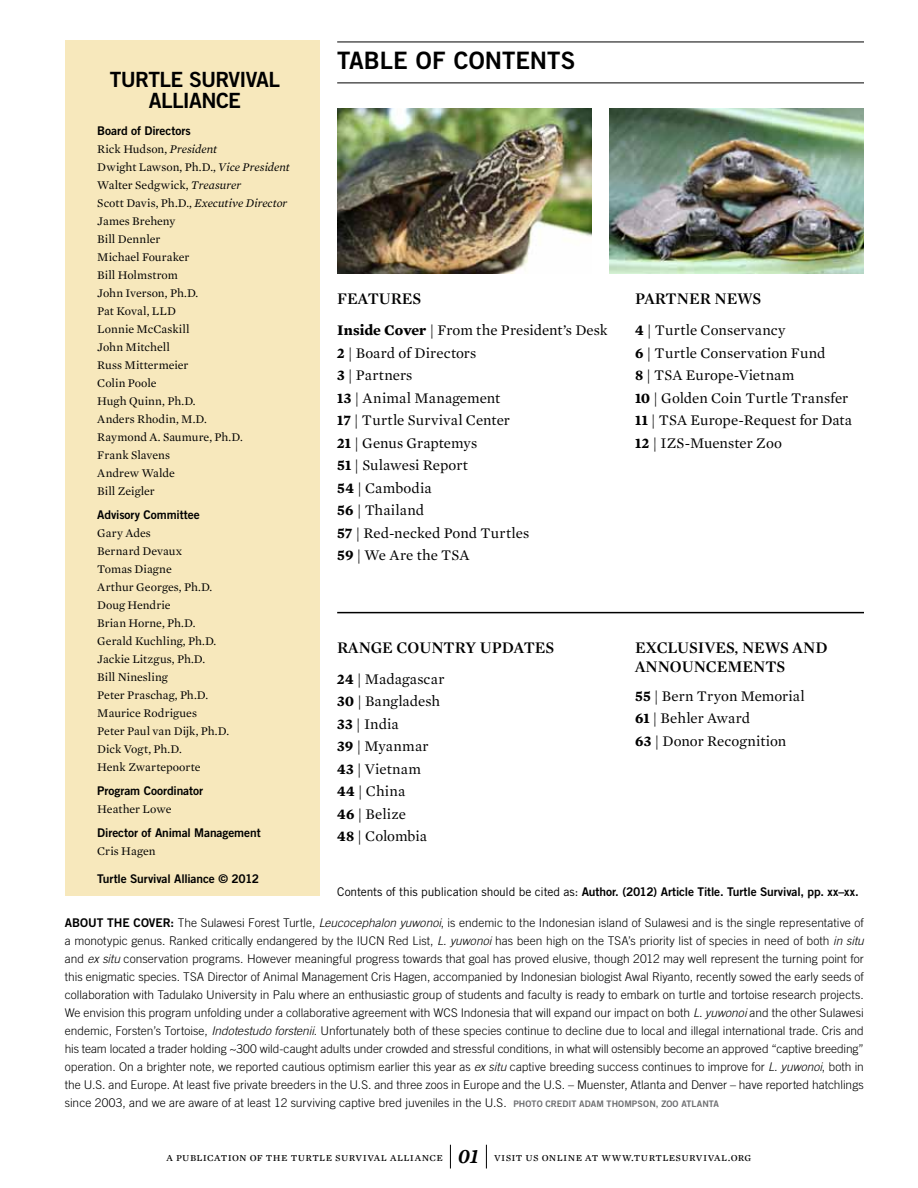
<style>
.page{position:relative;width:918px;height:1188px;background:#fff}
.page>*{position:absolute;margin:0;border:0;box-sizing:border-box;transform-origin:0 0}
.t1{font:24px "Trade Gothic LT Std Bd 2";color:#000}
.t2{font:21px/21px "Trade Gothic LT Std Bd 2";letter-spacing:-.035em;color:#000;text-align:center}
.t3{font:600 16.5px/19.8px "Mercury Display";color:#000}
.t4{font:15px/22.5px "Mercury Text G1 Roman";letter-spacing:.005em;color:#000}
.t5{font:300 12px/18px "Trade Gothic LT Std";color:#000;text-align:justify}
.t6{font:12px/18px "Mercury Text G1 Roman";color:#000}
.t7{font:12px/18px "Trade Gothic LT Std Bd 2";letter-spacing:-.01em;color:#000}
.t8{font:12px "Mercury Text G1 Roman SC";letter-spacing:.03em;color:#000}
.s1{font-family:"Trade Gothic LT Std Bd 2"}
.s2{font-family:"Mercury Text G1";font-style:italic}
.s3{font-family:"Mercury Text G1 Roman"}
.s4{font-family:"Mercury Text G1";font-weight:700}
.s5{font-family:"Trade Gothic LT Std"}
.s6{font-family:"Trade Gothic LT Std Bd 2";font-weight:400}
.s7{font-style:italic}
.s8{font-family:"Trade Gothic LT Std Bd 2";font-weight:400;font-size:9px;color:#6d6e71}
.s9{font-family:"Mercury Text G1";font-weight:600;font-style:italic;font-size:21px}
</style>
<div class="page">
<svg style="left:450px;top:1145px;width:1px;height:23px"></svg>
<svg style="left:486px;top:1145px;width:1px;height:23px"></svg>
<div style="left:65px;top:40px;width:254px;height:856px;background:#f7e8bc"></div>
<hr style="left:337px;top:42px;width:527px;height:1px;background:#000">
<hr style="left:337px;top:83px;width:527px;height:1px;background:#000">
<hr style="left:337px;top:612px;width:527px;height:1px;background:#000">
<img style="left:337px;top:108px;width:255px;height:165px">
<img style="left:610px;top:108px;width:254px;height:165px">
<p class="t2" style="left:110px;top:69px;width:172px">Tu rtle Su rvival<br>Alliance</p>
<p class="t6" style="left:97px;top:122px;width:194px"><span class="s1">Board of Directors<br></span>Rick Hudson, <span class="s2">President<br></span>Dwight Lawson, Ph.D., <span class="s2">Vice President<br></span>Walter Sedgwick, <span class="s2">Treasurer<br></span>Scott Davis, Ph.D., <span class="s2">Executive Director<br></span>James Breheny<br>Bill Dennler<br>Michael Fouraker<br>Bill Holmstrom<br>John Iverson, Ph.D.<br>Pat Koval, LLD<br>Lonnie McCaskill<br>John Mitchell<br>Russ Mittermeier<br>Colin Poole<br>Hugh Quinn, Ph.D.<br>Anders Rhodin, M.D.<br>Raymond A. Saumure, Ph.D.<br>Frank Slavens<br>Andrew Walde<br>Bill Zeigler</p>
<p class="t6" style="left:97px;top:506px;width:133px"><span class="s1">Advisory Committee<br></span>Gary Ades<br>Bernard Devaux<br>Tomas Diagne<br>Arthur Georges, Ph.D.<br>Doug Hendrie<br>Brian Horne, Ph.D.<br>Gerald Kuchling, Ph.D.<br>Jackie Litzgus, Ph.D.<br>Bill Ninesling<br>Peter Praschag, Ph.D.<br>Maurice Rodrigues<br>Peter Paul van Dijk, Ph.D.<br>Dick Vogt, Ph.D.<br>Henk Zwartepoorte</p>
<p class="t7" style="left:97px;top:782px;width:107px">Program Coordinator<br><span class="s3">Heather Lowe</span></p>
<p class="t7" style="left:97px;top:824px;width:165px">Director of Animal Management<br><span class="s3">Cris Hagen</span></p>
<p class="t7" style="left:97px;top:869px;width:163px">Turtle Survival Alliance © 2012</p>
<p class="t1" style="left:337px;top:46px;width:240px">table of contents</p>
<p class="t3" style="left:337px;top:289px;width:86px">FEATURES</p>
<p class="t3" style="left:635px;top:289px;width:128px">PARTNER NEWS</p>
<p class="t4" style="left:337px;top:319px;width:272px"><span class="s4">Inside Cover</span> | From the President’s Desk<br><span class="s4">2</span> | Board of Directors<br><span class="s4">3</span> | Partners<br><span class="s4">13</span> | Animal Management<br><span class="s4">17</span> | Turtle Survival Center<br><span class="s4">21</span> | Genus Graptemys<br><span class="s4">51</span> | Sulawesi Report<br><span class="s4">54</span> | Cambodia<br><span class="s4">56</span> | Thailand<br><span class="s4">57</span> | Red-necked Pond Turtles<br><span class="s4">59</span> | We Are the TSA</p>
<p class="t4" style="left:635px;top:319px;width:219px"><span class="s4">4</span> | Turtle Conservancy<br><span class="s4">6</span> | Turtle Conservation Fund<br><span class="s4">8</span> | TSA Europe-Vietnam<br><span class="s4">10</span> | Golden Coin Turtle Transfer<br><span class="s4">11</span> | TSA Europe-Request for Data<br><span class="s4">12</span> | IZS-Muenster Zoo</p>
<p class="t3" style="left:337px;top:637px;width:219px">RANGE COUNTRY UPDATES</p>
<p class="t4" style="left:337px;top:668px;width:109px"><span class="s4">24</span> | Madagascar<br><span class="s4">30</span> | Bangladesh<br><span class="s4">33</span> | India<br><span class="s4">39</span> | Myanmar<br><span class="s4">43</span> | Vietnam<br><span class="s4">44</span> | China<br><span class="s4">46</span> | Belize<br><span class="s4">48</span> | Colombia</p>
<p class="t3" style="left:635px;top:637px;width:194px">EXCLUSIVES, NEWS AND<br>ANNOUNCEMENTS</p>
<p class="t4" style="left:635px;top:685px;width:171px"><span class="s4">55</span> | Bern Tryon Memorial<br><span class="s4">61</span> | Behler Award<br><span class="s4">63</span> | Donor Recognition</p>
<p class="t7" style="left:337px;top:883px;width:523px"><span class="s5">Contents of this publication should be cited as:</span> Author. (2012) Article Title. Turtle Survival, pp. xx–xx.</p>
<p class="t5" style="left:65px;top:914px;width:801px;text-indent:69px"><span class="s6">COVER:</span> The Sulawesi Forest Turtle, <span class="s7">Leucocephalon yuwonoi</span>, is endemic to the Indonesian island of Sulawesi and is the single representative of a monotypic genus. Ranked critically endangered by the IUCN Red List, <span class="s7">L. yuwonoi</span> has been high on the TSA’s priority list of species in need of both <span class="s7">in situ </span>and <span class="s7">ex situ</span> conservation programs. However meaningful progress towards that goal has proved elusive, though 2012 may well represent the turning point for this enigmatic species. TSA Director of Animal Management Cris Hagen, accompanied by Indonesian biologist Awal Riyanto, recently sowed the early seeds of collaboration with Tadulako University in Palu where an enthusiastic group of students and faculty is ready to embark on turtle and tortoise research projects.<br>We envision this program unfolding under a collaborative agreement with WCS Indonesia that will expand our impact on both <span class="s7">L. yuwonoi</span> and the other Sulawesi endemic, Forsten’s Tortoise, <span class="s7">Indotestudo forstenii</span>. Unfortunately both of these species continue to decline due to local and illegal international trade. Cris and his team located a trader holding ~300 wild-caught adults under crowded and stressful conditions, in what will ostensibly become an approved “captive breeding” operation. On a brighter note, we reported cautious optimism earlier this year as <span class="s7">ex situ</span> captive breeding success continues to improve for <span class="s7">L. yuwonoi</span>, both in the U.S. and Europe. At least five private breeders in the U.S. and three zoos in Europe and the U.S. – Muenster, Atlanta and Denver – have reported hatchlings since 2003, and we are aware of at least 12 surviving captive bred juveniles in the U.S. <span class="s8">photo credit Adam Thompson, Zoo Atlanta</span></p>
<p class="t7" style="left:65px;top:914px;width:51px">ABOUT THE</p>
<p class="t8" style="left:166px;top:1150px;width:586px">a publication of the turtle survival alliance <span class="s9">01</span> visit us online at www.turtlesurvival.org</p>
</div>
